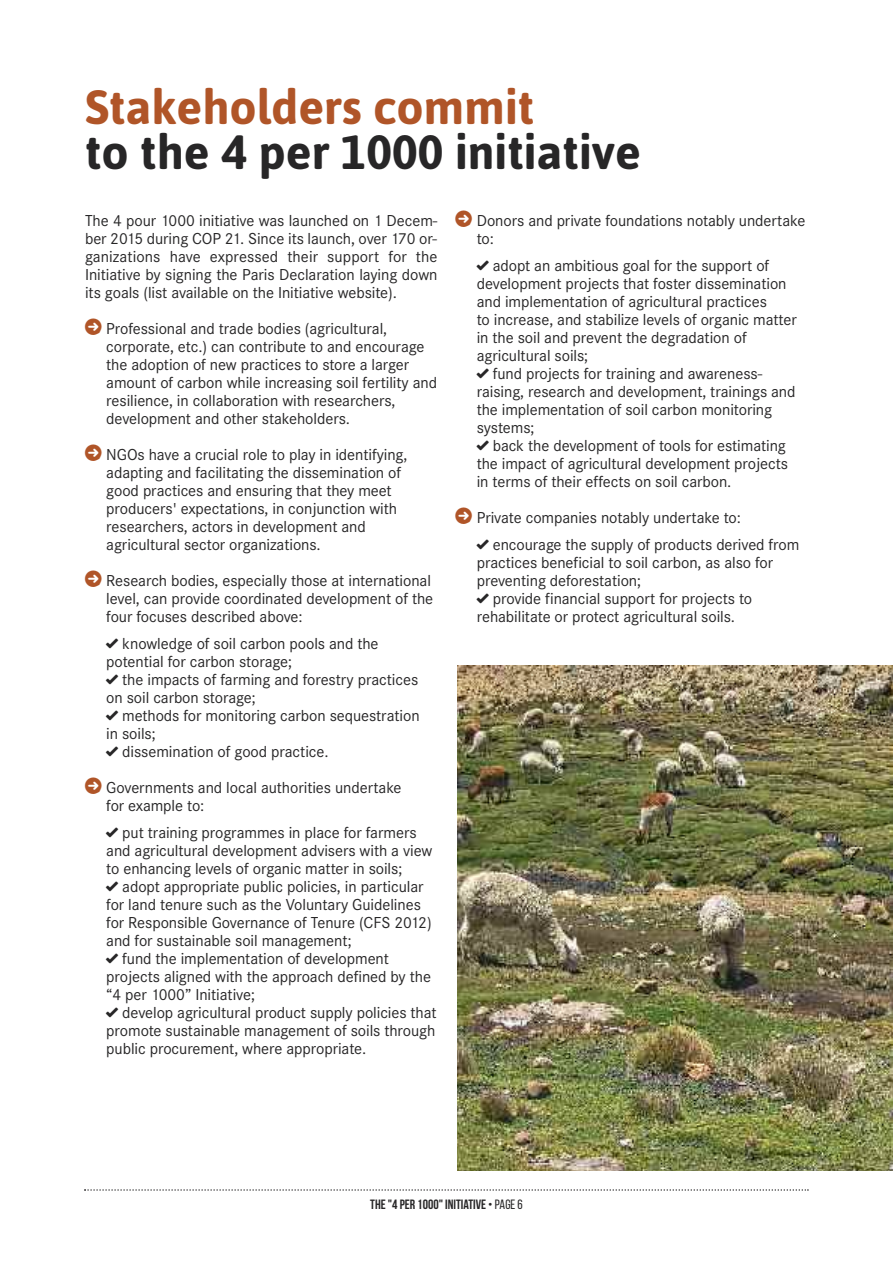
<style>
.page{position:relative;width:893px;height:1263px;background:#fff}
.page>*{position:absolute;margin:0;border:0;box-sizing:border-box;transform-origin:0 0}
.t1{font:700 48px "Asap";color:#272627}
.t2{font:700 48px "Asap";color:#b05528}
.t3{font:16.5px/18px "Corporate S";letter-spacing:-.005em;color:#272627}
.t4{font:700 13.5px "Bebas Neue";color:#272627}
.s1{font-family:"Web Hosting Hub Glyphs";font-size:12px}
.s2{font-weight:400}
</style>
<div class="page">
<svg style="left:84px;top:1189px;width:725px;height:2px"></svg>
<img style="left:457px;top:665px;width:436px;height:506px">
<h1 class="t2" style="left:85px;top:87px;width:451px">Stakeholders commit</h1>
<h1 class="t1" style="left:85px;top:132px;width:557px">to the 4 per 1000 initiative</h1>
<p class="t3" style="left:85px;top:211px;width:354px;text-align:justify">The 4 pour 1000 initiative was launched on 1 Decem&shy;ber 2015 during COP 21. Since its launch, over 170 or&shy;ganizations have expressed their support for the Initiative by signing the Paris Declaration laying down its goals (list available on the Initiative website).</p>
<p class="t3" style="left:106px;top:319px;width:332px">Professional and trade bodies (agricultural, corporate, etc.) can contribute to and encourage the adoption of new practices to store a larger amount of carbon while increasing soil fertility and resilience, in collaboration with researchers, development and other stakeholders.</p>
<p class="t3" style="left:106px;top:445px;width:303px">NGOs have a crucial role to play in identifying, adapting and facilitating the dissemination of good practices and ensuring that they meet producers' expectations, in conjunction with researchers, actors in development and agricultural sector organizations.</p>
<p class="t3" style="left:106px;top:571px;width:328px">Research bodies, especially those at international level, can provide coordinated development of the four focuses described above:</p>
<p class="t3" style="left:106px;top:634px;width:274px"><span class="s1">✓</span> knowledge of soil carbon pools and the potential for carbon storage;</p>
<p class="t3" style="left:106px;top:670px;width:313px"><span class="s1">✓</span> the impacts of farming and forestry practices on soil carbon storage;</p>
<p class="t3" style="left:106px;top:706px;width:315px"><span class="s1">✓</span> methods for monitoring carbon sequestration in soils;</p>
<p class="t3" style="left:106px;top:733px;width:297px;line-height:36px"><span class="s1">✓</span> dissemination of good practice.<br>Governments and local authorities undertake</p>
<p class="t3" style="left:106px;top:796px;width:100px">for example to:</p>
<p class="t3" style="left:106px;top:823px;width:328px"><span class="s1">✓</span> put training programmes in place for farmers and agricultural development advisers with a view to enhancing levels of organic matter in soils;</p>
<p class="t3" style="left:106px;top:877px;width:327px"><span class="s1">✓</span> adopt appropriate public policies, in particular for land tenure such as the Voluntary Guidelines for Responsible Governance of Tenure (CFS 2012) and for sustainable soil management;</p>
<p class="t3" style="left:106px;top:949px;width:326px"><span class="s1">✓</span> fund the implementation of development projects aligned with the approach defined by the “4 per 1000” Initiative;</p>
<p class="t3" style="left:106px;top:1003px;width:332px;text-align:justify"><span class="s1">✓</span> develop agricultural product supply policies that promote sustainable management of soils through public procurement, where appropriate.</p>
<p class="t3" style="left:477px;top:211px;width:330px">Donors and private foundations notably undertake to:</p>
<p class="t3" style="left:477px;top:256px;width:322px"><span class="s1">✓</span> adopt an ambitious goal for the support of development projects that foster dissemination and implementation of agricultural practices<br>to increase, and stabilize levels of organic matter in the soil and prevent the degradation of agricultural soils;</p>
<p class="t3" style="left:477px;top:364px;width:320px"><span class="s1">✓</span> fund projects for training and awareness&shy;raising, research and development, trainings and the implementation of soil carbon monitoring systems;</p>
<p class="t3" style="left:477px;top:436px;width:313px"><span class="s1">✓</span> back the development of tools for estimating the impact of agricultural development projects in terms of their effects on soil carbon.</p>
<p class="t3" style="left:477px;top:508px;width:266px">Private companies notably undertake to:</p>
<p class="t3" style="left:477px;top:535px;width:324px"><span class="s1">✓</span> encourage the supply of products derived from practices beneficial to soil carbon, as also for preventing deforestation;</p>
<p class="t3" style="left:477px;top:589px;width:277px"><span class="s1">✓</span> provide financial support for projects to rehabilitate or protect agricultural soils.</p>
<p class="t4" style="left:370px;top:1197px;width:154px">THE "4 PER 1000" INITIATIVE<span class="s2">•page 6</span></p>
</div>
